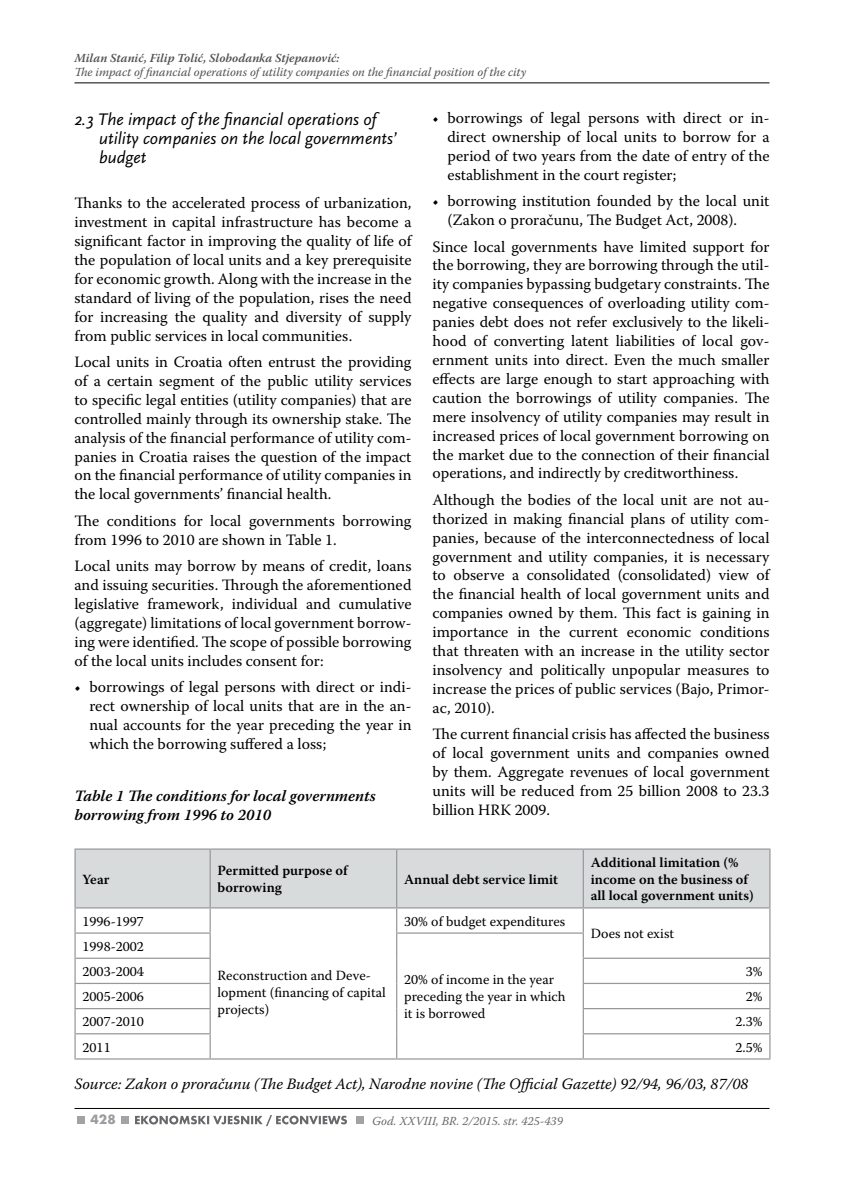
<style>
.page{position:relative;width:844px;height:1191px;background:#fff}
.page>*{position:absolute;margin:0;border:0;box-sizing:border-box;transform-origin:0 0}
.t1{font:italic 17.5px/19.2px "Scala Sans Pro";color:#000}
.t2{font:15.75px/18.9px "Warnock Pro";color:#000;text-align:justify}
.t3{font:italic 15.75px "Warnock Pro";color:#000}
.t4{font:italic 600 15.75px/18.9px "Warnock Pro";color:#000}
.t5{font:14px/16.8px "Warnock Pro";color:#000}
.t6{font:600 14px/16.8px "Warnock Pro";color:#000}
.t7{font:700 14px "Futura TOT";color:#9c9ca0}
.t8{font:italic 12.25px "Warnock Pro";color:#504f53}
.t9{font:italic 600 12.25px "Warnock Pro";color:#504f53}
.t10{font:italic 12.25px "Warnock Pro";color:#68676c}
</style>
<div class="page">
<hr style="left:74px;top:83px;width:695px;height:1px;background:#000">
<hr style="left:74px;top:1108px;width:695px;height:1px;background:#000">
<div style="left:121px;top:1115px;width:7px;height:8px;background:#a3a3a7"></div>
<div style="left:356px;top:1115px;width:8px;height:8px;background:#a3a3a7"></div>
<div style="left:77px;top:1115px;width:8px;height:8px;background:#a3a3a7"></div>
<svg style="left:135px;top:1115px;width:212px;height:11px"></svg>
<div style="left:76px;top:849px;width:693px;height:58px;background:#d8dbdc"></div>
<hr style="left:209px;top:849px;width:2px;height:58px;background:#98989c">
<hr style="left:396px;top:849px;width:1px;height:58px;background:#98989c">
<hr style="left:582px;top:849px;width:1px;height:58px;background:#98989c">
<hr style="left:74px;top:907px;width:136px;height:1px;background:#98989c">
<hr style="left:210px;top:907px;width:186px;height:1px;background:#98989c">
<hr style="left:209px;top:908px;width:2px;height:24px;background:#98989c">
<hr style="left:396px;top:907px;width:187px;height:1px;background:#98989c">
<hr style="left:583px;top:907px;width:187px;height:1px;background:#98989c">
<hr style="left:74px;top:932px;width:137px;height:1px;background:#98989c">
<hr style="left:209px;top:933px;width:2px;height:24px;background:#98989c">
<hr style="left:396px;top:932px;width:187px;height:1px;background:#98989c">
<hr style="left:74px;top:957px;width:137px;height:2px;background:#98989c">
<hr style="left:209px;top:959px;width:2px;height:23px;background:#98989c">
<hr style="left:582px;top:957px;width:188px;height:2px;background:#98989c">
<hr style="left:74px;top:982px;width:137px;height:2px;background:#98989c">
<hr style="left:209px;top:984px;width:2px;height:24px;background:#98989c">
<hr style="left:582px;top:982px;width:188px;height:2px;background:#98989c">
<hr style="left:74px;top:1008px;width:137px;height:1px;background:#98989c">
<hr style="left:209px;top:1009px;width:2px;height:24px;background:#98989c">
<hr style="left:582px;top:1008px;width:188px;height:1px;background:#98989c">
<hr style="left:74px;top:1033px;width:137px;height:1px;background:#98989c">
<hr style="left:209px;top:1034px;width:2px;height:24px;background:#98989c">
<svg style="left:396px;top:908px;width:1px;height:150px"></svg>
<hr style="left:582px;top:1033px;width:188px;height:1px;background:#98989c">
<svg style="left:582px;top:908px;width:1px;height:150px"></svg>
<hr style="left:74px;top:848px;width:136px;height:1px;background:#98989c">
<hr style="left:74px;top:849px;width:2px;height:58px;background:#98989c">
<hr style="left:210px;top:848px;width:186px;height:1px;background:#98989c">
<hr style="left:396px;top:848px;width:187px;height:1px;background:#98989c">
<hr style="left:583px;top:848px;width:187px;height:1px;background:#98989c">
<hr style="left:769px;top:849px;width:1px;height:58px;background:#98989c">
<hr style="left:74px;top:908px;width:2px;height:24px;background:#98989c">
<hr style="left:74px;top:933px;width:2px;height:24px;background:#98989c">
<hr style="left:74px;top:959px;width:2px;height:23px;background:#98989c">
<hr style="left:74px;top:984px;width:2px;height:24px;background:#98989c">
<hr style="left:74px;top:1009px;width:2px;height:24px;background:#98989c">
<hr style="left:74px;top:1034px;width:2px;height:24px;background:#98989c">
<svg style="left:769px;top:908px;width:1px;height:150px"></svg>
<hr style="left:74px;top:1058px;width:136px;height:1px;background:#98989c">
<hr style="left:210px;top:1058px;width:186px;height:1px;background:#98989c">
<hr style="left:396px;top:1058px;width:187px;height:1px;background:#98989c">
<hr style="left:583px;top:1058px;width:187px;height:1px;background:#98989c">
<p class="t9" style="left:74px;top:50px;width:266px">Milan Stanić, Filip Tolić, Slobodanka Stjepanović:</p>
<p class="t8" style="left:74px;top:64px;width:453px">The impact of financial operations of utility companies on the financial position of the city</p>
<p class="t1" style="left:99px;top:109px;width:299px;text-indent:-25px">2.3 The impact of the financial operations of utility companies on the local governments’ budget</p>
<p class="t2" style="left:74px;top:193px;width:338px">Thanks to the accelerated process of urbanization, investment in capital infrastructure has become a significant factor in improving the quality of life of the population of local units and a key prerequisite for economic growth. Along with the increase in the standard of living of the population, rises the need for increasing the quality and diversity of supply from public services in local communities.</p>
<p class="t2" style="left:74px;top:352px;width:338px">Local units in Croatia often entrust the providing of a certain segment of the public utility services to specific legal entities (utility companies) that are controlled mainly through its ownership stake. The analysis of the financial performance of utility com&shy;panies in Croatia raises the question of the impact on the financial performance of utility companies in the local governments’ financial health.</p>
<p class="t2" style="left:74px;top:511px;width:338px">The conditions for local governments borrowing from 1996 to 2010 are shown in Table 1.</p>
<p class="t2" style="left:74px;top:556px;width:338px">Local units may borrow by means of credit, loans and issuing securities. Through the aforementioned legislative framework, individual and cumulative (aggregate) limitations of local government borrow&shy;ing were identified. The scope of possible borrowing of the local units includes consent for:</p>
<p class="t2" style="left:89px;top:677px;width:323px;text-indent:-15px">• borrowings of legal persons with direct or indi&shy;rect ownership of local units that are in the an&shy;nual accounts for the year preceding the year in which the borrowing suffered a loss;</p>
<p class="t4" style="left:74px;top:786px;width:303px">Table 1 The conditions for local governments borrowing from 1996 to 2010</p>
<p class="t2" style="left:447px;top:108px;width:323px;text-indent:-15px">• borrowings of legal persons with direct or in&shy;direct ownership of local units to borrow for a period of two years from the date of entry of the establishment in the court register;</p>
<p class="t2" style="left:447px;top:191px;width:323px;text-indent:-15px">• borrowing institution founded by the local unit (Zakon o proračunu, The Budget Act, 2008).</p>
<p class="t2" style="left:432px;top:237px;width:338px">Since local governments have limited support for the borrowing, they are borrowing through the util&shy;ity companies bypassing budgetary constraints. The negative consequences of overloading utility com&shy;panies debt does not refer exclusively to the likeli&shy;hood of converting latent liabilities of local gov&shy;ernment units into direct. Even the much smaller effects are large enough to start approaching with caution the borrowings of utility companies. The mere insolvency of utility companies may result in increased prices of local government borrowing on the market due to the connection of their financial operations, and indirectly by creditworthiness.</p>
<p class="t2" style="left:432px;top:490px;width:338px">Although the bodies of the local unit are not au&shy;thorized in making financial plans of utility com&shy;panies, because of the interconnectedness of local government and utility companies, it is necessary to observe a consolidated (consolidated) view of the financial health of local government units and companies owned by them. This fact is gaining in importance in the current economic conditions that threaten with an increase in the utility sector insolvency and politically unpopular measures to increase the prices of public services (Bajo, Primor&shy;ac, 2010).</p>
<p class="t2" style="left:432px;top:724px;width:338px">The current financial crisis has affected the business of local government units and companies owned by them. Aggregate revenues of local government units will be reduced from 25 billion 2008 to 23.3 billion HRK 2009.</p>
<p class="t6" style="left:82px;top:870px;width:28px">Year</p>
<p class="t6" style="left:217px;top:862px;width:133px">Permitted purpose of borrowing</p>
<p class="t6" style="left:404px;top:870px;width:155px">Annual debt service limit</p>
<p class="t5" style="left:82px;top:912px;width:63px">1996-1997</p>
<p class="t5" style="left:82px;top:937px;width:63px">1998-2002</p>
<p class="t5" style="left:404px;top:912px;width:163px">30% of budget expenditures</p>
<p class="t6" style="left:590px;top:853px;width:164px">Additional limitation (% income on the business of all local government units)</p>
<p class="t5" style="left:590px;top:925px;width:85px">Does not exist</p>
<p class="t5" style="left:82px;top:962px;width:63px">2003-2004</p>
<p class="t5" style="left:745px;top:962px;width:18px">3%</p>
<p class="t5" style="left:82px;top:988px;width:63px">2005-2006</p>
<p class="t5" style="left:745px;top:988px;width:18px">2%</p>
<p class="t5" style="left:82px;top:1013px;width:63px">2007-2010</p>
<p class="t5" style="left:735px;top:1013px;width:29px">2.3%</p>
<p class="t5" style="left:82px;top:1038px;width:30px">2011</p>
<p class="t5" style="left:735px;top:1038px;width:29px">2.5%</p>
<p class="t3" style="left:74px;top:1074px;width:675px">Source: Zakon o proračunu (The Budget Act), Narodne novine (The Official Gazette) 92/94, 96/03, 87/08</p>
<p class="t5" style="left:217px;top:967px;width:170px">Reconstruction and Deve&shy;lopment (financing of capital projects)</p>
<p class="t5" style="left:404px;top:971px;width:163px">20% of income in the year preceding the year in which it is borrowed</p>
<p class="t7" style="left:90px;top:1111px;width:27px">428</p>
<p class="t10" style="left:372px;top:1113px;width:192px">God. XXVIII, BR. 2/2015. str. 425-439</p>
</div>
